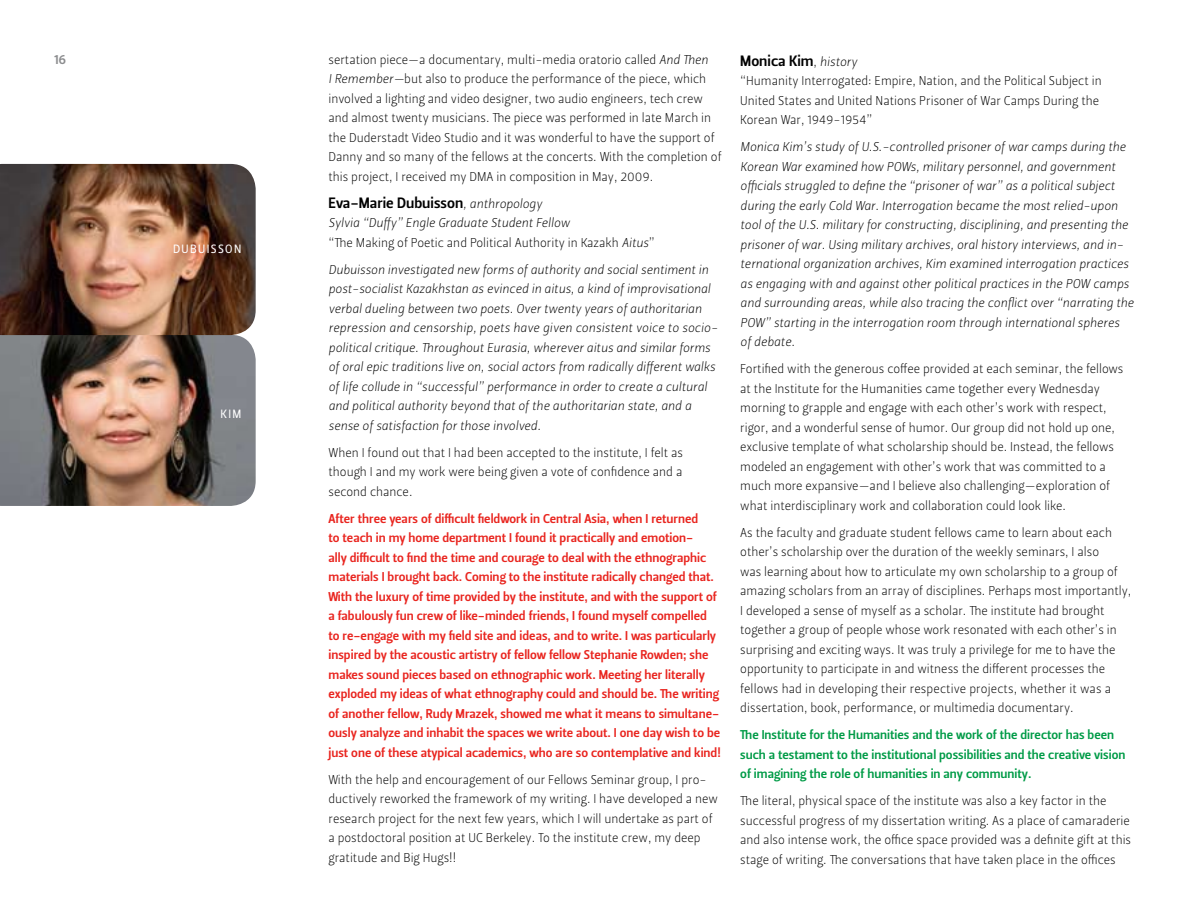
<style>
.page{position:relative;width:1188px;height:918px;background:#fff}
.page>*{position:absolute;margin:0;border:0;box-sizing:border-box;transform-origin:0 0}
.t1{font:15px "Leitura Sans Grot 3";color:#000}
.t2{font:13.5px "Leitura Sans Grot 3";color:#8c8d8f}
.t3{font:12.75px/19.5px "Leitura Sans Grot 1";color:#000}
.t4{font:12.75px/19.5px "Leitura Sans Italic 1";color:#000}
.t5{font:12.75px/19.5px "Leitura Sans Grot 3";color:#e9251f}
.t6{font:12.75px/19.5px "Leitura Sans Grot 3";color:#009b47}
.t7{font:12px "Leitura Sans Grot 2";letter-spacing:.115em;color:#fff}
.s1{font-family:"Leitura Sans Italic 1"}
.s2{font-family:"Leitura Sans Italic 1";font-size:12.75px}
.s3{font-family:"Leitura Sans Grot 1";font-size:12.75px}
</style>
<div class="page">
<img style="left:0;top:164px;width:256px;height:342px">
<p class="t2" style="left:54px;top:52px;width:14px">16</p>
<p class="t3" style="left:328px;top:50px;width:395px">sertation piece—a documentary, multi-media oratorio called <span class="s1">And Then<br>I Remember—</span>but also to produce the performance of the piece, which involved a lighting and video designer, two audio engineers, tech crew and almost twenty musicians. The piece was performed in late March in the Duderstadt Video Studio and it was wonderful to have the support of Danny and so many of the fellows at the concerts. With the completion of this project, I received my DMA in composition in May, 2009.</p>
<p class="t1" style="left:328px;top:194px;width:215px">Eva-Marie Dubuisson<span class="s2">, anthropology</span></p>
<p class="t4" style="left:329px;top:213px;width:243px">Sylvia “Duffy” Engle Graduate Student Fellow</p>
<p class="t3" style="left:329px;top:233px;width:328px">“The Making of Poetic and Political Authority in Kazakh <span class="s1">Aitus</span>”</p>
<p class="t4" style="left:329px;top:260px;width:391px">Dubuisson investigated new forms of authority and social sentiment in post-socialist Kazakhstan as evinced in aitus, a kind of improvisational verbal dueling between two poets. Over twenty years of authoritarian repression and censorship, poets have given consistent voice to socio&shy;political critique. Throughout Eurasia, wherever aitus and similar forms of oral epic traditions live on, social actors from radically different walks of life collude in “successful” performance in order to create a cultural and political authority beyond that of the authoritarian state, and a sense of satisfaction for those involved.</p>
<p class="t3" style="left:329px;top:443px;width:356px;text-align:justify">When I found out that I had been accepted to the institute, I felt as though I and my work were being given a vote of confidence and a second chance.</p>
<p class="t5" style="left:329px;top:509px;width:394px">After three years of difficult fieldwork in Central Asia, when I returned<br>to teach in my home department I found it practically and emotion-<br>ally difficult to find the time and courage to deal with the ethnographic materials I brought back. Coming to the institute radically changed that.<br>With the luxury of time provided by the institute, and with the support of a fabulously fun crew of like-minded friends, I found myself compelled to re-engage with my field site and ideas, and to write. I was particularly inspired by the acoustic artistry of fellow fellow Stephanie Rowden; she makes sound pieces based on ethnographic work. Meeting her literally exploded my ideas of what ethnography could and should be. The writing of another fellow, Rudy Mrazek, showed me what it means to simultane&shy;ously analyze and inhabit the spaces we write about. I one day wish to be just one of these atypical academics, who are so contemplative and kind!</p>
<p class="t3" style="left:329px;top:770px;width:391px">With the help and encouragement of our Fellows Seminar group, I pro&shy;ductively reworked the framework of my writing. I have developed a new research project for the next few years, which I will undertake as part of a postdoctoral position at UC Berkeley. To the institute crew, my deep gratitude and Big Hugs!!</p>
<p class="t7" style="left:173px;top:241px;width:70px">DUBUISSON</p>
<p class="t7" style="left:220px;top:406px;width:21px">KIM</p>
<p class="t1" style="left:740px;top:52px;width:119px">Monica Kim<span class="s3">,</span> <span class="s2">history</span></p>
<p class="t3" style="left:740px;top:71px;width:363px">“Humanity Interrogated: Empire, Nation, and the Political Subject in<br>United States and United Nations Prisoner of War Camps During the<br>Korean War, 1949-1954”</p>
<p class="t4" style="left:740px;top:137px;width:395px">Monica Kim’s study of U.S.-controlled prisoner of war camps during the Korean War examined how POWs, military personnel, and government officials struggled to define the “prisoner of war” as a political subject during the early Cold War. Interrogation became the most relied-upon tool of the U.S. military for constructing, disciplining, and presenting the prisoner of war. Using military archives, oral history interviews, and in&shy;ternational organization archives, Kim examined interrogation practices as engaging with and against other political practices in the POW camps and surrounding areas, while also tracing the conflict over “narrating the POW” starting in the interrogation room through international spheres<br>of debate.</p>
<p class="t3" style="left:740px;top:359px;width:385px">Fortified with the generous coffee provided at each seminar, the fellows at the Institute for the Humanities came together every Wednesday morning to grapple and engage with each other’s work with respect, rigor, and a wonderful sense of humor. Our group did not hold up one, exclusive template of what scholarship should be. Instead, the fellows modeled an engagement with other’s work that was committed to a much more expansive—and I believe also challenging—exploration of what interdisciplinary work and collaboration could look like.</p>
<p class="t3" style="left:740px;top:523px;width:393px">As the faculty and graduate student fellows came to learn about each other’s scholarship over the duration of the weekly seminars, I also<br>was learning about how to articulate my own scholarship to a group of amazing scholars from an array of disciplines. Perhaps most importantly, I developed a sense of myself as a scholar. The institute had brought together a group of people whose work resonated with each other’s in surprising and exciting ways. It was truly a privilege for me to have the opportunity to participate in and witness the different processes the fellows had in developing their respective projects, whether it was a dissertation, book, performance, or multimedia documentary.</p>
<p class="t6" style="left:740px;top:725px;width:387px">The Institute for the Humanities and the work of the director has been such a testament to the institutional possibilities and the creative vision of imagining the role of humanities in any community.</p>
<p class="t3" style="left:740px;top:791px;width:392px">The literal, physical space of the institute was also a key factor in the successful progress of my dissertation writing. As a place of camaraderie and also intense work, the office space provided was a definite gift at this stage of writing. The conversations that have taken place in the offices</p>
</div>
